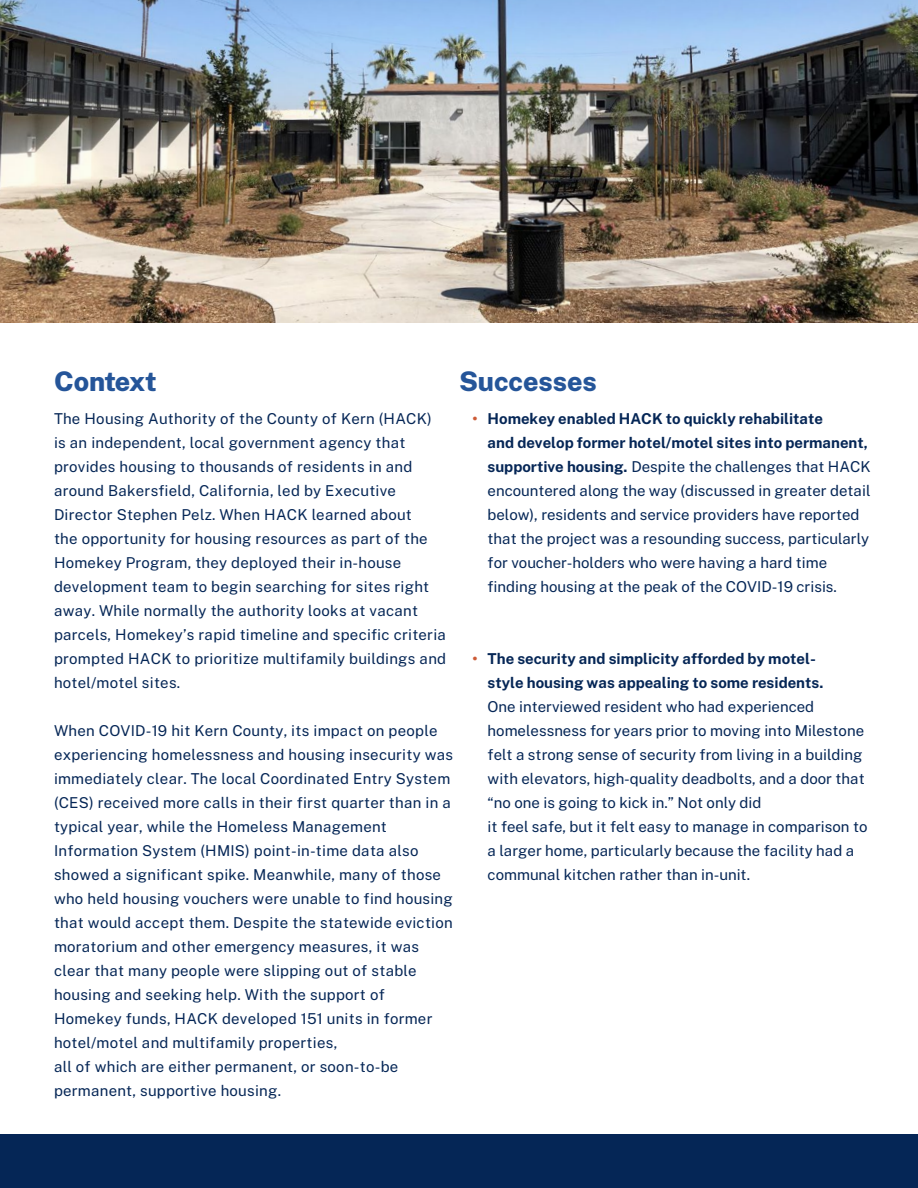
<style>
.page{position:relative;width:918px;height:1188px;background:#fff}
.page>*{position:absolute;margin:0;border:0;box-sizing:border-box;transform-origin:0 0}
.t1{font:100 27px "Public Sans";color:#255599}
.t2{font:100 27px "Public Sans";letter-spacing:-.02em;color:#255599}
.t3{font:15px/24px "Public Sans";letter-spacing:.015em;color:#052656}
.s1{font-weight:100;color:#cd5b37}
.s2{font-weight:700}
</style>
<div class="page">
<div style="left:0;top:1134px;width:918px;height:54px;background:#052656"></div>
<img style="left:0;top:0;width:918px;height:322px">
<p class="t2" style="left:54px;top:362px;width:104px">Context</p>
<p class="t3" style="left:54px;top:405px;width:394px">The Housing Authority of the County of Kern (HACK) is an independent, local government agency that provides housing to thousands of residents in and around Bakersfield, California, led by Executive Director Stephen Pelz. When HACK learned about<br>the opportunity for housing resources as part of the Homekey Program, they deployed their in-house development team to begin searching for sites right away. While normally the authority looks at vacant parcels, Homekey’s rapid timeline and specific criteria prompted HACK to prioritize multifamily buildings and hotel/motel sites.</p>
<p class="t3" style="left:54px;top:717px;width:401px">When COVID-19 hit Kern County, its impact on people experiencing homelessness and housing insecurity was immediately clear. The local Coordinated Entry System (CES) received more calls in their first quarter than in a typical year, while the Homeless Management Information System (HMIS) point-in-time data also showed a significant spike. Meanwhile, many of those who held housing vouchers were unable to find housing that would accept them. Despite the statewide eviction moratorium and other emergency measures, it was clear that many people were slipping out of stable housing and seeking help. With the support of Homekey funds, HACK developed 151 units in former hotel/motel and multifamily properties,<br>all of which are either permanent, or soon-to-be permanent, supportive housing.</p>
<h2 class="t1" style="left:459px;top:362px;width:139px">Successes</h2>
<p class="t3" style="left:488px;top:405px;width:385px;text-indent:-15px"><span class="s1">•</span> <span class="s2">Homekey enabled HACK to quickly rehabilitate<br>and develop former hotel/motel sites into permanent, supportive housing.</span> Despite the challenges that HACK encountered along the way (discussed in greater detail below), residents and service providers have reported that the project was a resounding success, particularly for voucher-holders who were having a hard time finding housing at the peak of the COVID-19 crisis.</p>
<p class="t3" style="left:488px;top:645px;width:381px;text-indent:-15px"><span class="s1">•</span> <span class="s2">The security and simplicity afforded by motel-<br>style housing was appealing to some residents.<br></span>One interviewed resident who had experienced homelessness for years prior to moving into Milestone felt a strong sense of security from living in a building with elevators, high-quality deadbolts, and a door that “no one is going to kick in.” Not only did<br>it feel safe, but it felt easy to manage in comparison to a larger home, particularly because the facility had a communal kitchen rather than in-unit.</p>
</div>
